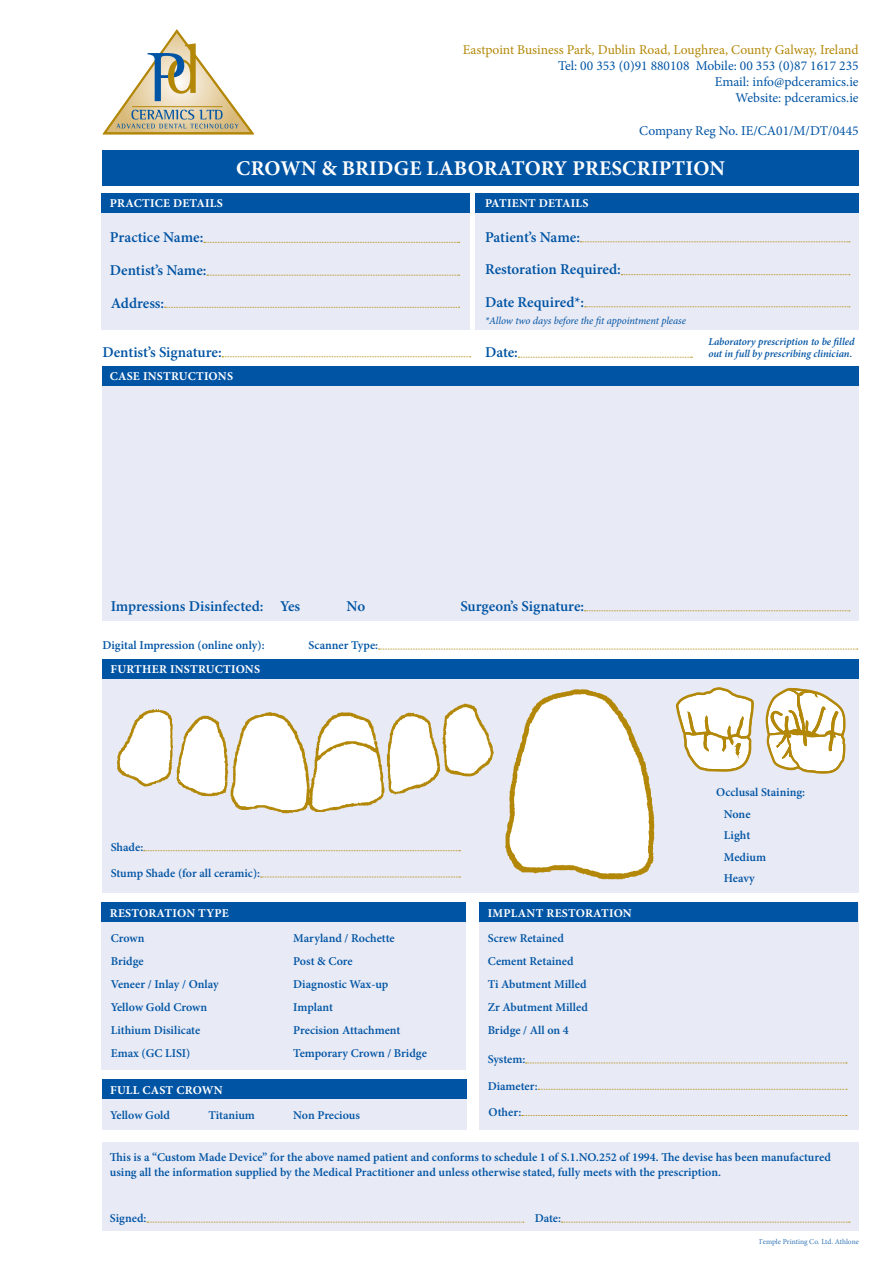
<style>
.page{position:relative;width:893px;height:1263px;background:#fff}
.page>*{position:absolute;margin:0;border:0;box-sizing:border-box;transform-origin:0 0}
.t1{font:700 21px "Minion Pro";letter-spacing:.01em;color:#fff}
.t2{font:600 15px/32.5px "Minion Pro";letter-spacing:-.005em;color:#0054a4}
.t3{font:13.5px/16.2px "Minion Pro";color:#0054a4;text-align:right}
.t4{font:13.5px "Minion Pro";letter-spacing:-.005em;color:#b38808}
.t5{font:600 12px/21.5px "Minion Pro";color:#0054a4}
.t6{font:700 12px "Minion Pro";letter-spacing:.02em;color:#fff}
.t7{font:italic 600 10.5px/12.6px "Minion Pro";letter-spacing:-.005em;color:#0054a4}
.t8{font:italic 10.5px "Minion Pro";letter-spacing:-.005em;color:#0054a4}
.t9{font:7.5px "Minion Pro";letter-spacing:-.005em;color:#0054a4}
</style>
<div class="page">
<div style="left:475px;top:193px;width:384px;height:136px;background:#e8eaf5"></div>
<div style="left:475px;top:193px;width:384px;height:19px;background:#0054a4"></div>
<div style="left:103px;top:659px;width:756px;height:234px;background:#e8eaf5"></div>
<svg style="left:102px;top:29px;width:153px;height:106px"></svg>
<hr style="left:132px;top:106px;width:90px;height:1px;background:#b38808">
<svg style="left:675px;top:678px;width:171px;height:225px"></svg>
<svg style="left:117px;top:703px;width:377px;height:111px"></svg>
<div style="left:103px;top:151px;width:756px;height:35px;background:#0054a4"></div>
<div style="left:102px;top:193px;width:368px;height:136px;background:#e8eaf5"></div>
<div style="left:102px;top:193px;width:368px;height:19px;background:#0054a4"></div>
<svg style="left:204px;top:242px;width:256px;height:1px"></svg>
<svg style="left:207px;top:275px;width:253px;height:1px"></svg>
<svg style="left:580px;top:241px;width:270px;height:1px"></svg>
<svg style="left:621px;top:274px;width:229px;height:1px"></svg>
<svg style="left:222px;top:356px;width:249px;height:1px"></svg>
<svg style="left:518px;top:357px;width:174px;height:1px"></svg>
<div style="left:102px;top:371px;width:757px;height:250px;background:#e8eaf5"></div>
<div style="left:102px;top:366px;width:757px;height:19px;background:#0054a4"></div>
<svg style="left:585px;top:610px;width:265px;height:1px"></svg>
<div style="left:103px;top:659px;width:756px;height:19px;background:#0054a4"></div>
<svg style="left:505px;top:689px;width:150px;height:191px"></svg>
<svg style="left:144px;top:850px;width:316px;height:1px"></svg>
<svg style="left:261px;top:877px;width:199px;height:1px"></svg>
<div style="left:102px;top:903px;width:364px;height:167px;background:#e8eaf5"></div>
<div style="left:102px;top:903px;width:364px;height:19px;background:#0054a4"></div>
<div style="left:480px;top:903px;width:379px;height:226px;background:#e8eaf5"></div>
<div style="left:480px;top:903px;width:378px;height:19px;background:#0054a4"></div>
<svg style="left:526px;top:1062px;width:321px;height:1px"></svg>
<svg style="left:538px;top:1089px;width:309px;height:1px"></svg>
<svg style="left:522px;top:1115px;width:325px;height:1px"></svg>
<svg style="left:379px;top:649px;width:479px;height:1px"></svg>
<div style="left:102px;top:1142px;width:757px;height:89px;background:#e8eaf5"></div>
<svg style="left:147px;top:1222px;width:377px;height:1px"></svg>
<svg style="left:561px;top:1222px;width:289px;height:1px"></svg>
<div style="left:102px;top:1080px;width:364px;height:49px;background:#e8eaf5"></div>
<div style="left:102px;top:1080px;width:364px;height:19px;background:#0054a4"></div>
<svg style="left:585px;top:306px;width:265px;height:1px"></svg>
<svg style="left:165px;top:307px;width:295px;height:1px"></svg>
<p class="t6" style="left:110px;top:195px;width:114px">PRACTICE DETAILS</p>
<p class="t4" style="left:463px;top:40px;width:397px">Eastpoint Business Park, Dublin Road, Loughrea, County Galway, Ireland</p>
<p class="t3" style="left:558px;top:57px;width:302px">Tel: 00 353 (0)91 880108 Mobile: 00 353 (0)87 1617 235<br>Email: info@pdceramics.ie<br>Website: pdceramics.ie</p>
<p class="t3" style="left:639px;top:122px;width:221px">Company Reg No. IE/CA01/M/DT/0445</p>
<h1 class="t1" style="left:236px;top:153px;width:490px">CROWN &amp; BRIDGE LABORATORY PRESCRIPTION</h1>
<p class="t6" style="left:485px;top:195px;width:105px">PATIENT DETAILS</p>
<p class="t2" style="left:110px;top:222px;width:98px">Practice Name:<br>Dentist’s Name:</p>
<p class="t2" style="left:485px;top:221px;width:137px">Patient’s Name:<br>Restoration Required:</p>
<p class="t2" style="left:111px;top:287px;width:55px">Address:</p>
<p class="t2" style="left:485px;top:287px;width:101px">Date Required*:</p>
<p class="t8" style="left:485px;top:314px;width:202px">*Allow two days before the fit appointment please</p>
<p class="t2" style="left:103px;top:337px;width:121px">Dentist’s Signature:</p>
<p class="t2" style="left:485px;top:337px;width:34px">Date:</p>
<p class="t7" style="left:708px;top:335px;width:148px">Laboratory prescription to be filled out in full by prescribing clinician.</p>
<p class="t6" style="left:110px;top:368px;width:125px">CASE INSTRUCTIONS</p>
<p class="t2" style="left:111px;top:590px;width:191px">Impressions Disinfected: Yes</p>
<p class="t2" style="left:347px;top:590px;width:20px">No</p>
<p class="t5" style="left:103px;top:635px;width:164px">Digital Impression (online only):</p>
<p class="t6" style="left:111px;top:661px;width:151px">FURTHER INSTRUCTIONS</p>
<p class="t5" style="left:309px;top:635px;width:71px">Scanner Type:</p>
<p class="t5" style="left:111px;top:837px;width:34px">Shade:</p>
<p class="t5" style="left:111px;top:863px;width:151px">Stump Shade (for all ceramic):</p>
<p class="t2" style="left:460px;top:590px;width:125px">Surgeon’s Signature:</p>
<p class="t5" style="left:724px;top:782px;width:83px;text-indent:-8px">Occlusal Staining:<br>None<br>Light<br>Medium<br>Heavy</p>
<p class="t6" style="left:110px;top:904px;width:121px">RESTORATION TYPE</p>
<p class="t6" style="left:488px;top:904px;width:146px">IMPLANT RESTORATION</p>
<p class="t5" style="left:488px;top:951px;width:87px">Cement Retained</p>
<p class="t5" style="left:488px;top:928px;width:78px">Screw Retained</p>
<p class="t5" style="left:488px;top:973px;width:102px;line-height:23px;text-align:justify">Ti Abutment Milled Zr Abutment Milled Bridge / All on 4</p>
<p class="t5" style="left:488px;top:1049px;width:39px">System:</p>
<p class="t5" style="left:488px;top:1073px;width:51px;line-height:26.2px">Diameter:<br>Other:</p>
<p class="t5" style="left:293px;top:927px;width:103px;line-height:23px">Maryland / Rochette<br>Post &amp; Core<br>Diagnostic Wax-up</p>
<p class="t5" style="left:111px;top:927px;width:109px;line-height:23.1px">Crown<br>Bridge<br>Veneer / Inlay / Onlay<br>Yellow Gold Crown<br>Lithium Disilicate</p>
<p class="t5" style="left:293px;top:997px;width:41px">Implant</p>
<p class="t5" style="left:293px;top:1020px;width:109px">Precision Attachment</p>
<p class="t5" style="left:111px;top:1043px;width:81px">Emax (GC LISI)</p>
<p class="t5" style="left:293px;top:1043px;width:135px">Temporary Crown / Bridge</p>
<p class="t6" style="left:110px;top:1081px;width:114px">FULL CAST CROWN</p>
<p class="t5" style="left:110px;top:1105px;width:61px">Yellow Gold</p>
<p class="t5" style="left:208px;top:1105px;width:48px">Titanium</p>
<p class="t5" style="left:293px;top:1105px;width:68px">Non Precious</p>
<p class="t5" style="left:110px;top:1150px;width:722px;line-height:14.4px">This is a “Custom Made Device” for the above named patient and conforms to schedule 1 of S.1.NO.252 of 1994. The devise has been manufactured using all the information supplied by the Medical Practitioner and unless otherwise stated, fully meets with the prescription.</p>
<p class="t5" style="left:110px;top:1208px;width:38px">Signed:</p>
<p class="t5" style="left:535px;top:1208px;width:28px">Date:</p>
<p class="t9" style="left:759px;top:1236px;width:101px">Temple Printing Co. Ltd. Athlone</p>
</div>
